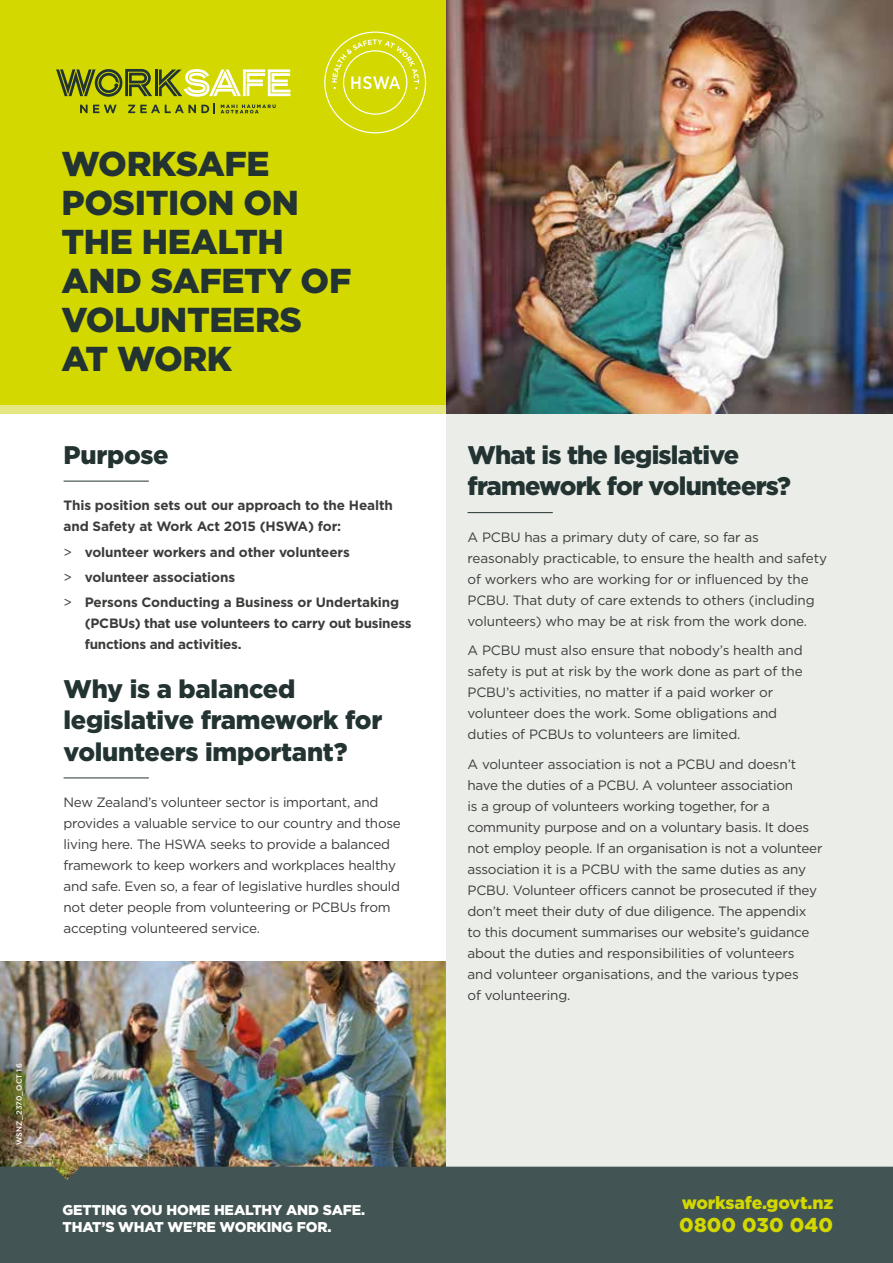
<style>
.page{position:relative;width:893px;height:1263px;background:#fff}
.page>*{position:absolute;margin:0;border:0;box-sizing:border-box;transform-origin:0 0}
.t1{font:900 34.5px/39.2px "Gotham";letter-spacing:-.01em;color:#223332}
.t2{font:900 25.5px/31.5px "Gotham";letter-spacing:-.02em;color:#223332}
.t3{font:900 20.1px "Gotham";letter-spacing:.01em;color:#d3d800}
.t4{font:900 17.7px "Gotham";letter-spacing:-.01em;color:#d3d800}
.t5{font:900 14.25px/17.1px "Gotham";letter-spacing:-.01em;color:#fff}
.t6{font:13.5px/21px "Gotham";letter-spacing:-.02em;color:#3c3c3b}
.t7{font:700 13.5px/21px "Gotham";letter-spacing:-.01em;color:#3c3c3b}
.t8{font:500 7.5px "Gotham";letter-spacing:.02em;color:#fff}
.s1{font-weight:400}
</style>
<div class="page">
<img style="left:0;top:961px;width:446px;height:206px">
<img style="left:0;top:998px;width:51px;height:169px">
<div style="left:446px;top:398px;width:447px;height:849px;background:#ebede8"></div>
<div style="left:0;top:0;width:457px;height:412px;background:#d3d800"></div>
<div style="left:0;top:405px;width:893px;height:9px;background:#e6e783"></div>
<img style="left:446px;top:0;width:447px;height:414px">
<svg style="left:80px;top:104px;width:196px;height:10px"></svg>
<hr style="left:155px;top:69px;width:3px;height:27px;background:#223332">
<svg style="left:159px;top:69px;width:131px;height:28px"></svg>
<svg style="left:56px;top:69px;width:96px;height:28px"></svg>
<hr style="left:468px;top:512px;width:85px;height:1px;background:#223332">
<div style="left:0;top:1167px;width:893px;height:96px;background:#425453"></div>
<svg style="left:332px;top:39px;width:87px;height:50px"></svg>
<hr style="left:64px;top:481px;width:85px;height:1px;background:#223332">
<hr style="left:64px;top:777px;width:85px;height:1px;background:#223332">
<h1 class="t1" style="left:61px;top:146px;width:291px">WORKSAFE<br>POSITION ON<br>THE HEALTH<br>AND SAFETY OF<br>VOLUNTEERS<br>AT WORK</h1>
<h2 class="t2" style="left:64px;top:440px;width:107px">Purpose</h2>
<p class="t7" style="left:64px;top:496px;width:331px">This position sets out our approach to the Health and Safety at Work Act 2015 (HSWA) for:</p>
<p class="t7" style="left:64px;top:540px;width:337px;line-height:25.2px"><span class="s1">&gt;</span> volunteer workers and other volunteers<br><span class="s1">&gt;</span> volunteer associations<br><span class="s1">&gt;</span> Persons Conducting a Business or Undertaking</p>
<p class="t7" style="left:85px;top:613px;width:328px">(PCBUs) that use volunteers to carry out business functions and activities.</p>
<h2 class="t2" style="left:64px;top:674px;width:320px">Why is a balanced legislative framework for volunteers important?</h2>
<p class="t6" style="left:64px;top:792px;width:339px">New Zealand’s volunteer sector is important, and provides a valuable service to our country and those living here. The HSWA seeks to provide a balanced framework to keep workers and workplaces healthy and safe. Even so, a fear of legislative hurdles should not deter people from volunteering or PCBUs from accepting volunteered service.</p>
<p class="t8" style="left:16px;top:1145px;width:83px;rotate:-90deg">WSNZ_2370_OCT 16</p>
<p class="t5" style="left:63px;top:1202px;width:304px">GETTING YOU HOME HEALTHY AND SAFE.<br>THAT’S WHAT WE’RE WORKING FOR.</p>
<h2 class="t2" style="left:468px;top:440px;width:325px">What is the legislative framework for volunteers?</h2>
<p class="t6" style="left:468px;top:527px;width:361px">A PCBU has a primary duty of care, so far as reasonably practicable, to ensure the health and safety of workers who are working for or influenced by the PCBU. That duty of care extends to others (including volunteers) who may be at risk from the work done.</p>
<p class="t6" style="left:468px;top:641px;width:337px">A PCBU must also ensure that nobody’s health and safety is put at risk by the work done as part of the PCBU’s activities, no matter if a paid worker or volunteer does the work. Some obligations and duties of PCBUs to volunteers are limited.</p>
<p class="t6" style="left:468px;top:754px;width:356px">A volunteer association is not a PCBU and doesn’t have the duties of a PCBU. A volunteer association<br>is a group of volunteers working together, for a community purpose and on a voluntary basis. It does not employ people. If an organisation is not a volunteer association it is a PCBU with the same duties as any PCBU. Volunteer officers cannot be prosecuted if they don’t meet their duty of due diligence. The appendix to this document summarises our website’s guidance about the duties and responsibilities of volunteers and volunteer organisations, and the various types<br>of volunteering.</p>
<h3 class="t4" style="left:682px;top:1195px;width:153px">worksafe.govt.nz</h3>
<h3 class="t3" style="left:679px;top:1216px;width:156px">0800 030 040</h3>
</div>
